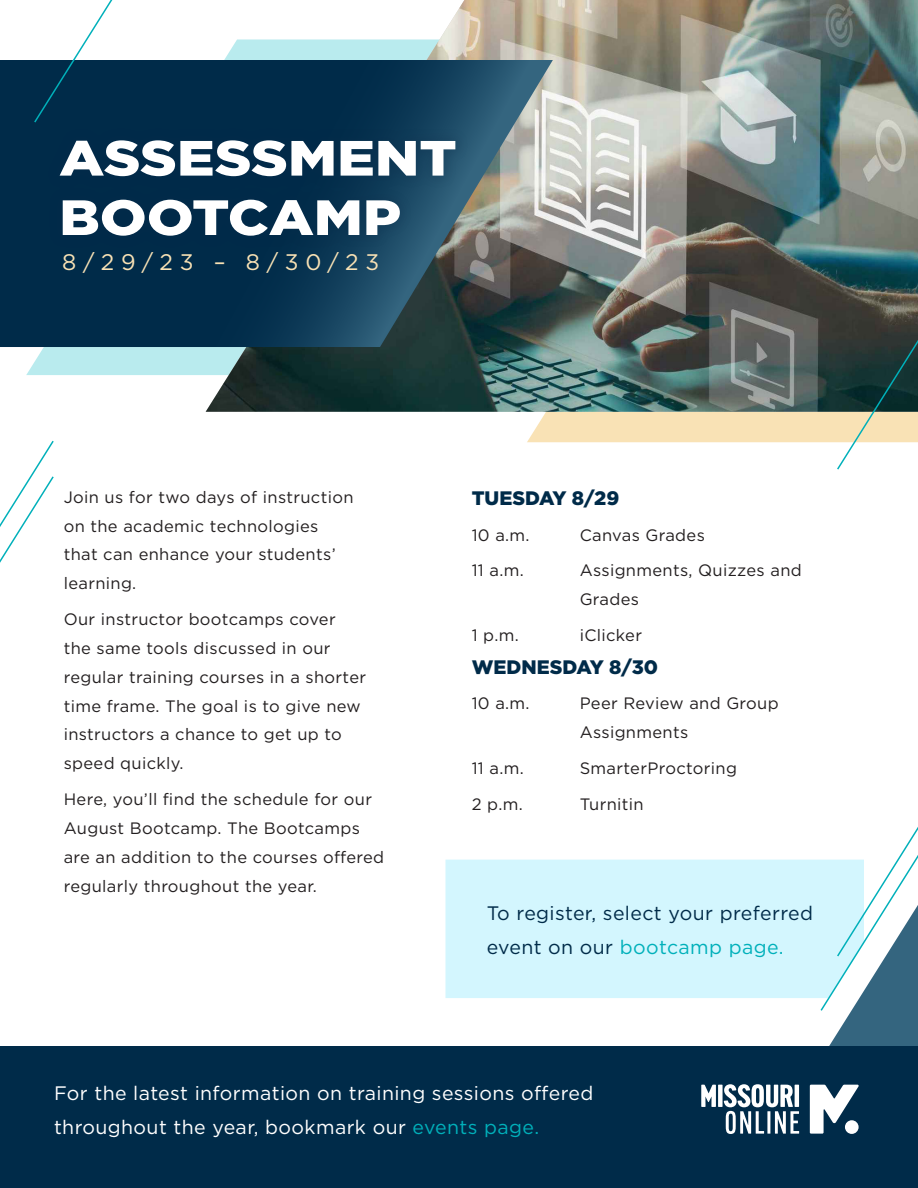
<style>
.page{position:relative;width:918px;height:1188px;background:#fff}
.page>*{position:absolute;margin:0;border:0;box-sizing:border-box;transform-origin:0 0}
.headers{font:900 49.5px "Gotham";color:#fff;scale:1.14 1}
.t1{font:22.5px "Gotham";letter-spacing:.3em;color:#f9e2b5}
.t2{font:19.5px/34.2px "Gotham";letter-spacing:.02em;color:#fff}
.t3{font:19.5px/34.2px "Gotham";letter-spacing:.02em;color:#002b49}
.t4{font:900 19.5px "Gotham";color:#002b49}
.t5{font:16.5px/28.8px "Gotham";letter-spacing:.02em;color:#231f20}
.s1{color:#00b0ba}
</style>
<div class="page">
<div style="left:446px;top:860px;width:373px;height:138px;background:#d3f6fe"></div>
<div style="left:527px;top:412px;width:309px;height:30px;background:#f9e2b5"></div>
<div style="left:26px;top:347px;width:180px;height:28px;background:#b9ebee"></div>
<img style="left:206px;top:0;width:712px;height:412px">
<svg style="left:740px;top:905px;width:178px;height:142px;fill:#d3f6fe"></svg>
<div style="left:0;top:1047px;width:918px;height:141px;background:#002b49"></div>
<svg style="left:0;top:60px;width:553px;height:287px;background:#204358"></svg>
<div style="left:47px;top:127px;width:422px;height:122px;background:#0c2a49;opacity:.25"></div>
<svg style="left:0;top:440px;width:54px;height:123px"></svg>
<svg style="left:819px;top:827px;width:99px;height:185px"></svg>
<svg style="left:701px;top:1085px;width:15px;height:22px"></svg>
<div style="left:718px;top:1085px;width:5px;height:22px;background:#fff"></div>
<svg style="left:810px;top:1085px;width:49px;height:49px"></svg>
<div style="left:845px;top:1120px;width:14px;height:14px;background:#fff;border-radius:50%"></div>
<svg style="left:724px;top:1084px;width:75px;height:50px"></svg>
<svg style="left:33px;top:0;width:110px;height:124px"></svg>
<svg style="left:836px;top:299px;width:82px;height:171px"></svg>
<p class="headers" style="left:59px;top:124px;width:350px">ASSESSMENT</p>
<p class="headers" style="left:59px;top:183px;width:301px">BOOTCAMP</p>
<p class="t1" style="left:62px;top:248px;width:318px">8/29/23 – 8/30/23</p>
<p class="t5" style="left:64px;top:482px;width:291px">Join us for two days of instruction on the academic technologies that can enhance your students’ learning.</p>
<p class="t5" style="left:64px;top:604px;width:304px">Our instructor bootcamps cover the same tools discussed in our regular training courses in a shorter time frame. The goal is to give new instructors a chance to get up to speed quickly.</p>
<p class="t5" style="left:64px;top:784px;width:322px">Here, you’ll find the schedule for our August Bootcamp. The Bootcamps are an addition to the courses offered regularly throughout the year.</p>
<p class="t4" style="left:472px;top:485px;width:149px">TUESDAY 8/29</p>
<p class="t5" style="left:472px;top:520px;width:59px">10 a.m.</p>
<p class="t5" style="left:580px;top:520px;width:127px">Canvas Grades</p>
<p class="t5" style="left:472px;top:556px;width:54px">11 a.m.</p>
<p class="t5" style="left:580px;top:556px;width:224px">Assignments, Quizzes and<br>Grades</p>
<p class="t5" style="left:472px;top:620px;width:49px">1 p.m.</p>
<p class="t5" style="left:580px;top:620px;width:64px">iClicker</p>
<p class="t4" style="left:472px;top:654px;width:188px">WEDNESDAY 8/30</p>
<p class="t5" style="left:472px;top:689px;width:59px">10 a.m.</p>
<p class="t5" style="left:580px;top:689px;width:201px">Peer Review and Group<br>Assignments</p>
<p class="t5" style="left:472px;top:753px;width:54px">11 a.m.</p>
<p class="t5" style="left:580px;top:753px;width:159px">SmarterProctoring</p>
<p class="t5" style="left:472px;top:789px;width:53px">2 p.m.</p>
<p class="t5" style="left:580px;top:789px;width:66px">Turnitin</p>
<p class="t3" style="left:487px;top:895px;width:328px">To register, select your preferred event on our <span class="s1">bootcamp page.</span></p>
<p class="t2" style="left:54px;top:1075px;width:541px">For the latest information on training sessions offered throughout the year, bookmark our <span class="s1">events page.</span></p>
</div>
